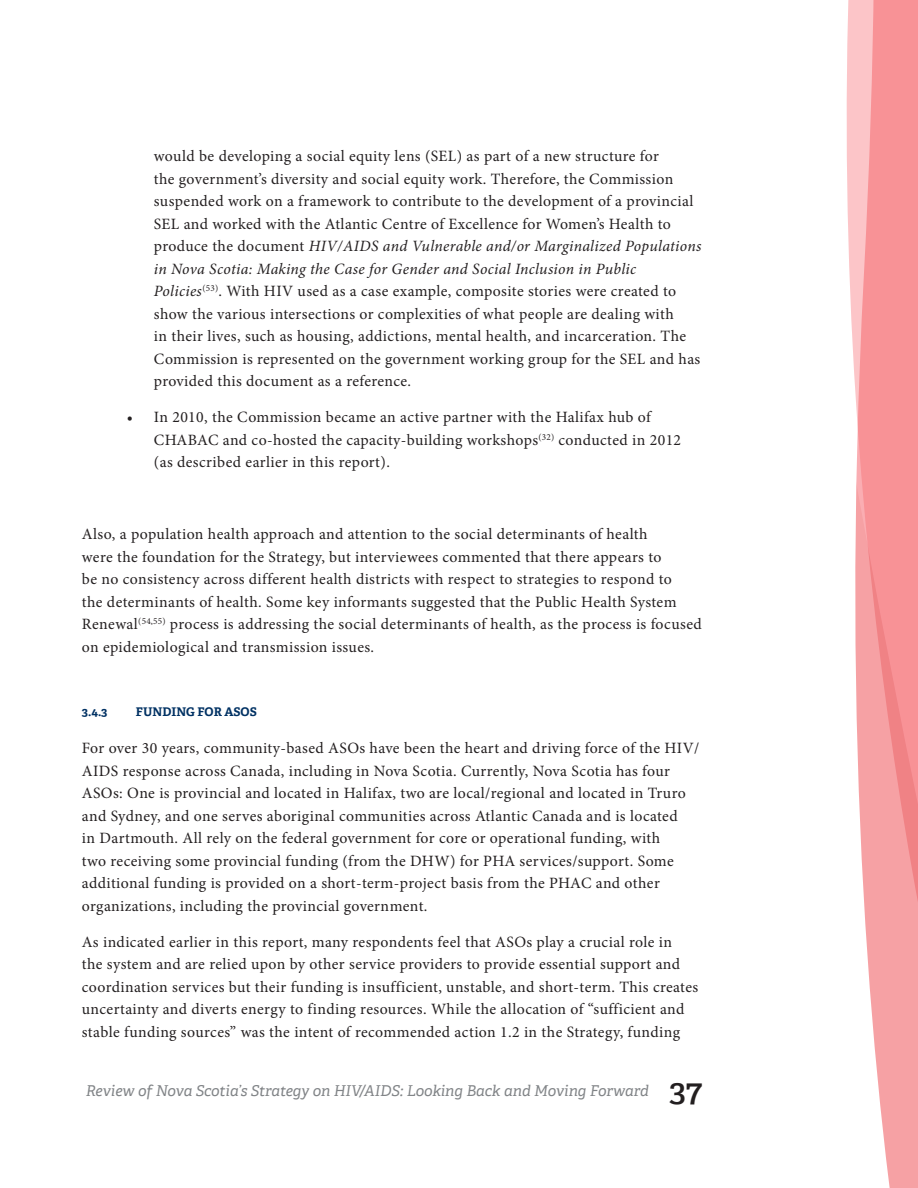
<style>
.page{position:relative;width:918px;height:1188px;background:#fff}
.page>*{position:absolute;margin:0;border:0;box-sizing:border-box;transform-origin:0 0}
.BODY{font:15.75px/22.5px "Minion Pro";letter-spacing:.025em;color:#231f20}
.t1{font:italic 15px "Adelle";color:#818487}
.SM_Header{font:700 12px "Adelle";color:#003163}
.s1{font-style:italic}
.s2{font-weight:600;font-style:normal;font-size:33px;color:#231f20}
</style>
<div class="page">
<svg style="left:846px;top:0;width:72px;height:1188px"></svg>
<p class="BODY" style="left:154px;top:145px;width:549px">would be developing a social equity lens (SEL) as part of a new structure for<br>the government’s diversity and social equity work. Therefore, the Commission suspended work on a framework to contribute to the development of a provincial SEL and worked with the Atlantic Centre of Excellence for Women’s Health to produce the document <span class="s1">HIV/AIDS and Vulnerable and/or Marginalized Populations in Nova Scotia: Making the Case for Gender and Social Inclusion in Public Policies</span><sup>(53)</sup>. With HIV used as a case example, composite stories were created to show the various intersections or complexities of what people are dealing with<br>in their lives, such as housing, addictions, mental health, and incarceration. The Commission is represented on the government working group for the SEL and has provided this document as a reference.</p>
<p class="BODY" style="left:154px;top:406px;width:529px;text-indent:-27px">• In 2010, the Commission became an active partner with the Halifax hub of<br>CHABAC and co-hosted the capacity-building workshops<sup>(32)</sup> conducted in 2012 (as described earlier in this report).</p>
<p class="BODY" style="left:82px;top:523px;width:621px">Also, a population health approach and attention to the social determinants of health<br>were the foundation for the Strategy, but interviewees commented that there appears to<br>be no consistency across different health districts with respect to strategies to respond to<br>the determinants of health. Some key informants suggested that the Public Health System Renewal<sup>(54,55)</sup> process is addressing the social determinants of health, as the process is focused on epidemiological and transmission issues.</p>
<p class="SM_Header" style="left:82px;top:704px;width:27px">3.4.3</p>
<p class="SM_Header" style="left:136px;top:704px;width:122px">FUNDING FOR ASOS</p>
<p class="BODY" style="left:82px;top:737px;width:619px">For over 30 years, community-based ASOs have been the heart and driving force of the HIV/ AIDS response across Canada, including in Nova Scotia. Currently, Nova Scotia has four ASOs: One is provincial and located in Halifax, two are local/regional and located in Truro and Sydney, and one serves aboriginal communities across Atlantic Canada and is located<br>in Dartmouth. All rely on the federal government for core or operational funding, with<br>two receiving some provincial funding (from the DHW) for PHA services/support. Some additional funding is provided on a short-term-project basis from the PHAC and other organizations, including the provincial government.</p>
<p class="BODY" style="left:82px;top:931px;width:618px">As indicated earlier in this report, many respondents feel that ASOs play a crucial role in<br>the system and are relied upon by other service providers to provide essential support and coordination services but their funding is insufficient, unstable, and short-term. This creates uncertainty and diverts energy to finding resources. While the allocation of “sufficient and stable funding sources” was the intent of recommended action 1.2 in the Strategy, funding</p>
<p class="t1" style="left:86px;top:1082px;width:618px">Review of Nova Scotia’s Strategy on HIV/AIDS: Looking Back and Moving Forward <span class="s2">37</span></p>
</div>
